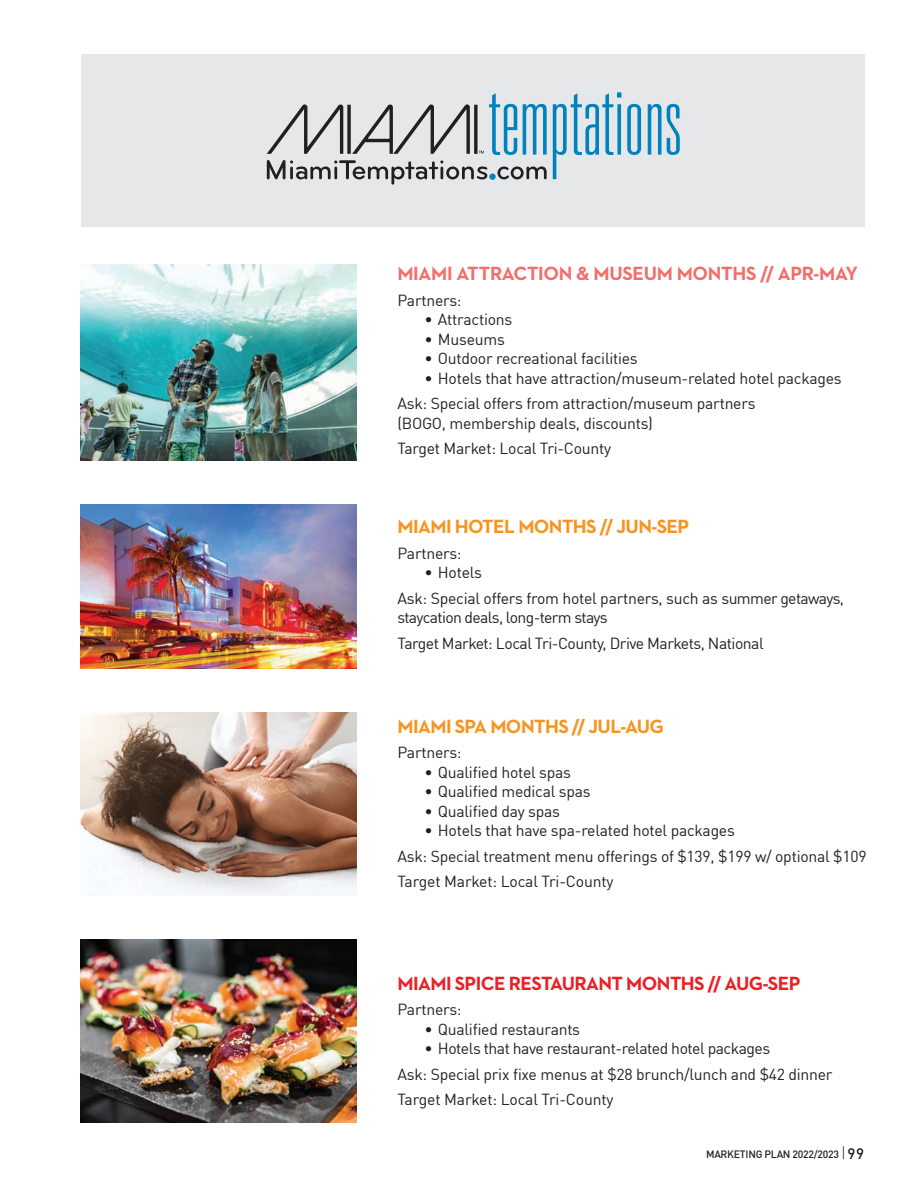
<style>
.page{position:relative;width:918px;height:1188px;background:#fff}
.page>*{position:absolute;margin:0;border:0;box-sizing:border-box;transform-origin:0 0}
.t1{font:700 19.5px "Neutraface 2 Text";letter-spacing:-.03em;color:#f79420}
.t2{font:700 19.5px "Neutraface 2 Text";letter-spacing:-.015em;color:#f26e6c}
.t3{font:700 19.5px "Neutraface 2 Text";letter-spacing:-.03em;color:#ed1f26}
.t4{font:15.75px/25.5px "DIN Offc";letter-spacing:-.015em;color:#231f20}
.t5{font:15.75px/25.5px "DIN Offc";letter-spacing:-.035em;color:#231f20}
.t6{font:500 10.5px "DIN Offc";letter-spacing:-.025em;color:#231f20}
.s1{font-weight:300;font-size:15px}
.s2{font-size:15px}
</style>
<div class="page">
<div style="left:81px;top:54px;width:783px;height:173px;background:#e6e7e9"></div>
<svg style="left:627px;top:104px;width:14px;height:51px"></svg>
<svg style="left:648px;top:104px;width:32px;height:51px"></svg>
<svg style="left:266px;top:93px;width:281px;height:92px"></svg>
<svg style="left:553px;top:92px;width:68px;height:87px"></svg>
<img style="left:81px;top:265px;width:275px;height:196px">
<img style="left:81px;top:505px;width:275px;height:164px">
<img style="left:81px;top:713px;width:275px;height:183px">
<img style="left:81px;top:940px;width:275px;height:182px">
<p class="t2" style="left:397px;top:261px;width:462px">MIAMI ATTRACTION &amp; MUSEUM MONTHS // APR-MAY</p>
<p class="t4" style="left:397px;top:287px;width:66px">Partners:</p>
<p class="t4" style="left:424px;top:306px;width:89px">• Attractions</p>
<p class="t4" style="left:424px;top:326px;width:82px">• Museums</p>
<p class="t4" style="left:424px;top:345px;width:215px">• Outdoor recreational facilities</p>
<p class="t4" style="left:397px;top:365px;width:446px;text-indent:27px">• Hotels that have attraction/museum-related hotel packages<br>Ask: Special offers from attraction/museum partners</p>
<p class="t4" style="left:397px;top:410px;width:257px">(BOGO, membership deals, discounts)<br>Target Market: Local Tri-County</p>
<p class="t1" style="left:397px;top:514px;width:293px">MIAMI HOTEL MONTHS // JUN-SEP</p>
<p class="t4" style="left:397px;top:540px;width:66px">Partners:</p>
<p class="t4" style="left:397px;top:559px;width:448px;text-indent:27px">• Hotels<br>Ask: Special offers from hotel partners, such as summer getaways,</p>
<p class="t5" style="left:397px;top:604px;width:368px">staycation deals, long-term stays<br>Target Market: Local Tri-County, Drive Markets, National</p>
<p class="t1" style="left:397px;top:713px;width:268px">MIAMI SPA MONTHS // JUL-AUG</p>
<p class="t4" style="left:397px;top:739px;width:66px">Partners:</p>
<p class="t4" style="left:424px;top:759px;width:148px">• Qualified hotel spas</p>
<p class="t4" style="left:424px;top:778px;width:168px">• Qualified medical spas</p>
<p class="t4" style="left:424px;top:798px;width:137px">• Qualified day spas</p>
<p class="t4" style="left:397px;top:817px;width:471px;text-indent:27px">• Hotels that have spa-related hotel packages<br>Ask: Special treatment menu offerings of $139, $199 w/ optional $109<br>Target Market: Local Tri-County</p>
<p class="t3" style="left:397px;top:971px;width:405px">MIAMI SPICE RESTAURANT MONTHS // AUG-SEP</p>
<p class="t4" style="left:397px;top:997px;width:66px">Partners:</p>
<p class="t4" style="left:424px;top:1016px;width:157px">• Qualified restaurants</p>
<p class="t4" style="left:397px;top:1036px;width:437px;text-indent:27px">• Hotels that have restaurant-related hotel packages<br>Ask: Special prix fixe menus at $28 brunch/lunch and $42 dinner<br>Target Market: Local Tri-County</p>
<p class="t6" style="left:706px;top:1147px;width:159px">MARKETING PLAN 2022/2023 <span class="s1">|</span><span class="s2">99</span></p>
</div>
